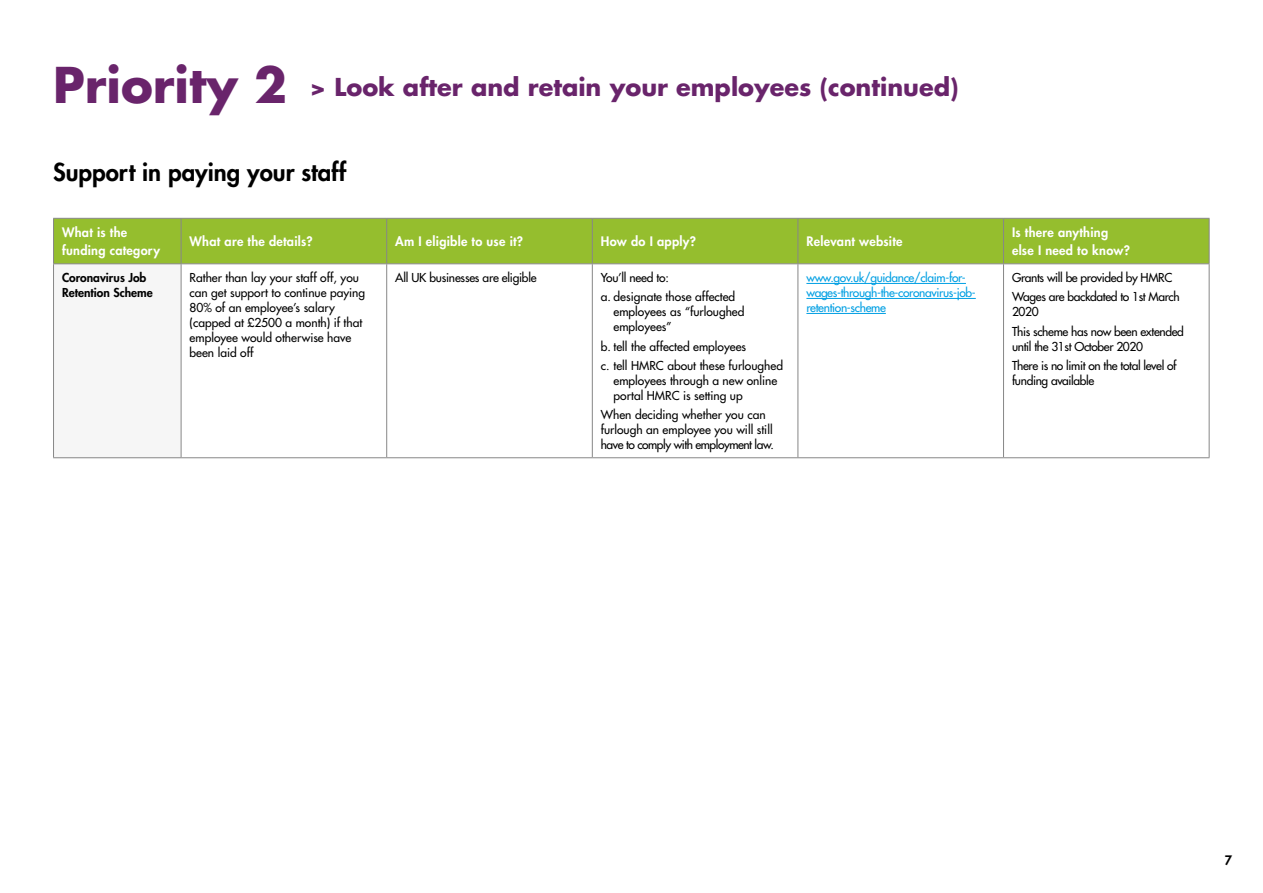
<style>
.page{position:relative;width:1263px;height:893px;background:#fff}
.page>*{position:absolute;margin:0;border:0;box-sizing:border-box;transform-origin:0 0}
.t1{font:700 24px "Futura Std";color:#69246b}
.t2{font:800 24px "Futura Std";color:#000}
.t3{font:800 12.75px/18px "Futura Std";letter-spacing:.02em;color:#fff}
.t4{font:800 12.75px "Futura Std";color:#000}
.t5{font:500 12px/15px "Futura Std";color:#000}
.t6{font:500 12px/19.2px "Futura Std";letter-spacing:-.03em;color:#000}
.t7{font:500 12px/15px "Futura Std";letter-spacing:-.03em;color:#009fe3}
.t8{font:800 12px/15px "Futura Std";color:#000}
.t9{font:500 12px "Futura Std";letter-spacing:-.02em;color:#000}
.s1{font-size:48px}
</style>
<div class="page">
<div style="left:54px;top:219px;width:1155px;height:44px;background:#95be2e"></div>
<div style="left:54px;top:264px;width:127px;height:194px;background:#f6f6f6"></div>
<svg style="left:182px;top:264px;width:1027px;height:193px"></svg>
<hr style="left:53px;top:218px;width:128px;height:1px;background:#878787">
<hr style="left:53px;top:219px;width:1px;height:44px;background:#878787">
<hr style="left:181px;top:218px;width:206px;height:1px;background:#878787">
<hr style="left:181px;top:219px;width:1px;height:44px;background:#878787">
<hr style="left:387px;top:218px;width:205px;height:1px;background:#878787">
<hr style="left:386px;top:219px;width:1px;height:44px;background:#878787">
<hr style="left:592px;top:218px;width:206px;height:1px;background:#878787">
<hr style="left:592px;top:219px;width:1px;height:44px;background:#878787">
<hr style="left:798px;top:218px;width:205px;height:1px;background:#878787">
<hr style="left:797px;top:219px;width:1px;height:44px;background:#878787">
<hr style="left:1003px;top:218px;width:206px;height:1px;background:#878787">
<hr style="left:1003px;top:219px;width:1px;height:44px;background:#878787">
<hr style="left:1209px;top:219px;width:1px;height:44px;background:#878787">
<hr style="left:53px;top:263px;width:128px;height:1px;background:#878787">
<hr style="left:53px;top:264px;width:1px;height:193px;background:#878787">
<hr style="left:181px;top:263px;width:206px;height:1px;background:#878787">
<hr style="left:181px;top:264px;width:1px;height:193px;background:#878787">
<hr style="left:387px;top:263px;width:205px;height:1px;background:#878787">
<hr style="left:386px;top:264px;width:1px;height:193px;background:#878787">
<hr style="left:592px;top:263px;width:206px;height:1px;background:#878787">
<hr style="left:592px;top:264px;width:1px;height:193px;background:#878787">
<hr style="left:798px;top:263px;width:205px;height:1px;background:#878787">
<hr style="left:797px;top:264px;width:1px;height:193px;background:#878787">
<hr style="left:1003px;top:263px;width:206px;height:1px;background:#878787">
<hr style="left:1003px;top:264px;width:1px;height:193px;background:#878787">
<hr style="left:1209px;top:264px;width:1px;height:193px;background:#878787">
<hr style="left:53px;top:457px;width:128px;height:1px;background:#878787">
<hr style="left:181px;top:457px;width:206px;height:1px;background:#878787">
<hr style="left:387px;top:457px;width:205px;height:1px;background:#878787">
<hr style="left:592px;top:457px;width:206px;height:1px;background:#878787">
<hr style="left:798px;top:457px;width:205px;height:1px;background:#878787">
<hr style="left:1003px;top:457px;width:206px;height:1px;background:#878787">
<hr style="left:806px;top:283px;width:160px;height:1px;background:#009fe3">
<hr style="left:806px;top:298px;width:170px;height:1px;background:#009fe3">
<hr style="left:806px;top:313px;width:80px;height:1px;background:#009fe3">
<h1 class="t1" style="left:53px;top:71px;width:907px"><span class="s1">Priority 2</span> &gt; Look after and retain your employees (continued)</h1>
<h1 class="t2" style="left:53px;top:157px;width:295px">Support in paying your staff</h1>
<p class="t3" style="left:62px;top:224px;width:100px">What is the funding category</p>
<p class="t3" style="left:190px;top:233px;width:125px">What are the details?</p>
<p class="t3" style="left:395px;top:233px;width:129px">Am I eligible to use it?</p>
<p class="t3" style="left:601px;top:233px;width:97px">How do I apply?</p>
<p class="t3" style="left:806px;top:233px;width:98px">Relevant website</p>
<p class="t3" style="left:1012px;top:224px;width:119px">Is there anything else I need to know?</p>
<p class="t8" style="left:62px;top:270px;width:92px">Coronavirus Job<br>Retention Scheme</p>
<p class="t5" style="left:190px;top:270px;width:177px">Rather than lay your staff off, you can get support to continue paying<br>80% of an employee’s salary (capped at £2500 a month) if that employee would otherwise have been laid off</p>
<p class="t9" style="left:395px;top:270px;width:143px">All UK businesses are eligible</p>
<p class="t5" style="left:601px;top:268px;width:136px;line-height:19.2px">You’ll need to:<br>a. designate those affected</p>
<p class="t7" style="left:806px;top:270px;width:171px">www.gov.uk/guidance/claim-for&shy;wages-through-the-coronavirus-job&shy;retention-scheme</p>
<p class="t6" style="left:1012px;top:268px;width:169px">Grants will be provided by HMRC<br>Wages are backdated to 1st March</p>
<p class="t5" style="left:614px;top:305px;width:132px">employees as “furloughed employees”</p>
<p class="t5" style="left:601px;top:337px;width:184px;line-height:19.2px">b. tell the affected employees<br>c. tell HMRC about these furloughed</p>
<p class="t5" style="left:614px;top:373px;width:165px">employees through a new online portal HMRC is setting up</p>
<p class="t5" style="left:601px;top:407px;width:175px">When deciding whether you can furlough an employee you will still have to comply with employment law.</p>
<p class="t6" style="left:1012px;top:303px;width:173px">2020<br>This scheme has now been extended</p>
<p class="t6" style="left:1012px;top:337px;width:166px">until the 31st October 2020<br>There is no limit on the total level of</p>
<p class="t6" style="left:1012px;top:371px;width:84px">funding available</p>
<p class="t4" style="left:1225px;top:852px;width:9px">7</p>
</div>
